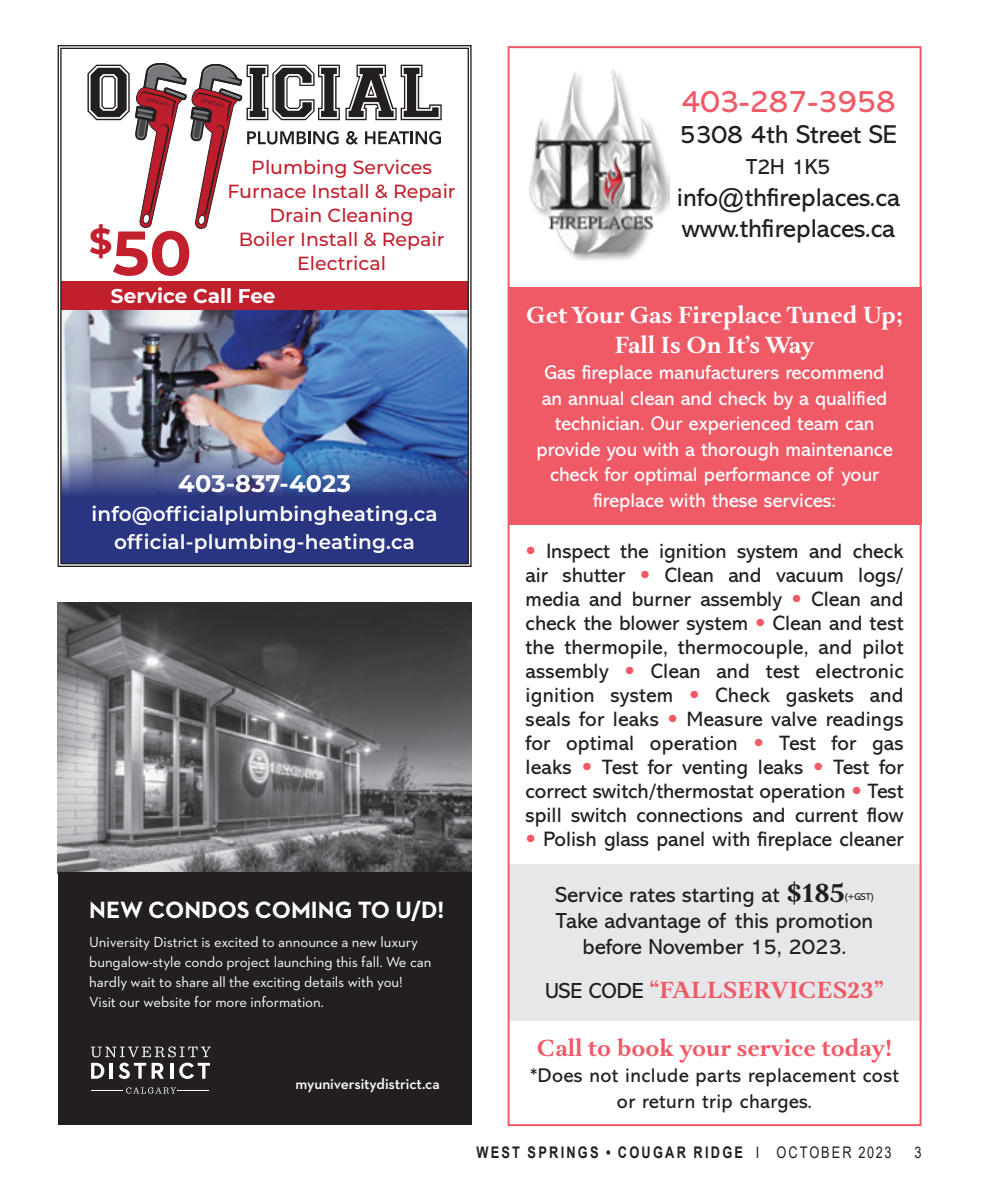
<style>
.page{position:relative;width:990px;height:1188px;background:#fff}
.page>*{position:absolute;margin:0;border:0;box-sizing:border-box;transform-origin:0 0}
.t1{font:700 62.4px "Montserrat";color:#c21f2d}
.t2{font:32px "Abadi MT Std";color:#f05a67}
.t3{font:26px/31.2px "Abadi MT Std";color:#231f20}
.t4{font:700 24px "Aria Text G2";color:#f05a67}
.t5{font:700 24px/30.4px "Aria Text G2";color:#fff;text-align:center}
.t6{font:700 24px "Neutraface 2 Text";color:#fff}
.t7{font:700 24px "Montserrat";letter-spacing:.01em;color:#fff}
.t8{font:22px/26px "Abadi MT Std";color:#231f20;text-align:center}
.t9{font:21px/24px "Abadi MT Std";color:#231f20;text-align:justify}
.t10{font:20px/25.6px "Abadi MT Std";color:#fff;text-align:center}
.t11{font:600 20px/28.4px "Montserrat";letter-spacing:.01em;color:#fff;text-align:center}
.t12{font:20px/26px "Abadi MT Std";letter-spacing:.02em;color:#231f20;text-align:center}
.t13{font:700 20px "Montserrat";color:#fff}
.t14{font:500 19px/24px "Montserrat";color:#c21f2d;text-align:center}
.t15{font:700 16px "Arial";letter-spacing:.175em;color:#231f20;scale:.8 1}
.t16{font:16px "Arial";color:#231f20;scale:.8 1}
.t17{font:600 15.4px "Neutraface 2 Text";letter-spacing:-.005em;color:#fff}
.t18{font:14.8px/20px "Neutraface 2 Text";letter-spacing:-.005em;color:#fff}
.t19{font:10px "Abadi MT Std";color:#231f20}
.s1{font-family:"Helvetica Neue LT Std";font-weight:500;font-stretch:condensed;color:#f05a67}
.s2{font-family:"Aria Text G2";font-weight:700;font-size:28px}
.s3{font-family:"Abadi MT Std";font-weight:400;font-size:22px;color:#231f20}
.s4{font-weight:400}
</style>
<div class="page">
<img style="left:58px;top:603px;width:414px;height:270px">
<div style="left:58px;top:873px;width:414px;height:252px;background:#231f20"></div>
<svg style="left:126px;top:1087px;width:50px;height:7px"></svg>
<svg style="left:91px;top:1046px;width:120px;height:11px"></svg>
<svg style="left:91px;top:1063px;width:13px;height:16px"></svg>
<hr style="left:110px;top:1063px;width:3px;height:16px;background:#fff">
<svg style="left:119px;top:1063px;width:27px;height:16px"></svg>
<svg style="left:152px;top:1063px;width:12px;height:16px"></svg>
<hr style="left:170px;top:1063px;width:4px;height:16px;background:#fff">
<svg style="left:179px;top:1063px;width:31px;height:16px"></svg>
<hr style="left:91px;top:1091px;width:32px;height:1px;background:#fff">
<hr style="left:177px;top:1091px;width:32px;height:1px;background:#fff">
<img style="left:529px;top:70px;width:141px;height:191px">
<div style="left:508px;top:287px;width:414px;height:238px;background:#f05a67"></div>
<div style="left:508px;top:864px;width:414px;height:157px;background:#e6e7e9"></div>
<img style="left:58px;top:45px;width:414px;height:522px">
<p class="t14" style="left:228px;top:155px;width:230px">Plumbing Services<br>Furnace Install &amp; Repair<br>Drain Cleaning<br>Boiler Install &amp; Repair<br>Electrical</p>
<p class="t1" style="left:89px;top:208px;width:104px"><sup>$</sup>50</p>
<p class="t13" style="left:111px;top:281px;width:166px">Service Call Fee</p>
<p class="t7" style="left:178px;top:467px;width:174px">403-837-4023</p>
<p class="t11" style="left:91px;top:498px;width:348px">info@officialplumbingheating.ca official-plumbing-heating.ca</p>
<p class="t6" style="left:89px;top:895px;width:357px">NEW CONDOS COMING TO U/D!</p>
<p class="t18" style="left:89px;top:932px;width:344px">University District is excited to announce a new luxury bungalow-style condo project launching this fall. We can hardly wait to share all the exciting details with you!<br>Visit our website for more information.</p>
<p class="t17" style="left:295px;top:1074px;width:146px">myuniversitydistrict.ca</p>
<p class="t2" style="left:681px;top:84px;width:216px">403-287-3958</p>
<p class="t3" style="left:680px;top:119px;width:218px">5308 4th Street SE</p>
<p class="t8" style="left:746px;top:154px;width:86px">T2H 1K5</p>
<p class="t3" style="left:677px;top:182px;width:224px">info@thfireplaces.ca www.thfireplaces.ca</p>
<p class="t5" style="left:526px;top:301px;width:378px">Get Your Gas Fireplace Tuned Up;<br>Fall Is On It’s Way</p>
<p class="t10" style="left:537px;top:360px;width:358px">Gas fireplace manufacturers recommend an annual clean and check by a qualified technician. Our experienced team can provide you with a thorough maintenance check for optimal performance of your fireplace with these services:</p>
<p class="t9" style="left:526px;top:539px;width:380px"><span class="s1">•</span> Inspect the ignition system and check air shutter <span class="s1">•</span> Clean and vacuum logs/ media and burner assembly <span class="s1">•</span> Clean and check the blower system <span class="s1">•</span> Clean and test the thermopile, thermocouple, and pilot assembly <span class="s1">•</span> Clean and test electronic ignition system <span class="s1">•</span> Check gaskets and seals for leaks <span class="s1">•</span> Measure valve readings for optimal operation <span class="s1">•</span> Test for gas leaks <span class="s1">•</span> Test for venting leaks <span class="s1">•</span> Test for correct switch/thermostat operation <span class="s1">•</span> Test spill switch connections and current flow</p>
<p class="t9" style="left:526px;top:827px;width:379px"><span class="s1">•</span> Polish glass panel with fireplace cleaner</p>
<p class="t8" style="left:556px;top:882px;width:291px">Service rates starting at <span class="s2">$185</span></p>
<p class="t19" style="left:845px;top:891px;width:30px">(+GST)</p>
<p class="t8" style="left:556px;top:908px;width:319px">Take advantage of this promotion before November 15, 2023.</p>
<p class="t4" style="left:545px;top:975px;width:340px"><span class="s3">USE CODE</span> “FALLSERVICES23”</p>
<p class="t4" style="left:537px;top:1034px;width:357px">Call to book your service today!</p>
<p class="t12" style="left:530px;top:1063px;width:370px">*Does not include parts replacement cost or return trip charges.</p>
<p class="t15" style="left:476px;top:1141px;width:520px">WEST SPRINGS • COUGAR RIDGE <span class="s4">I OCTOBER 2023</span></p>
<p class="t16" style="left:914px;top:1141px;width:10px">3</p>
</div>
